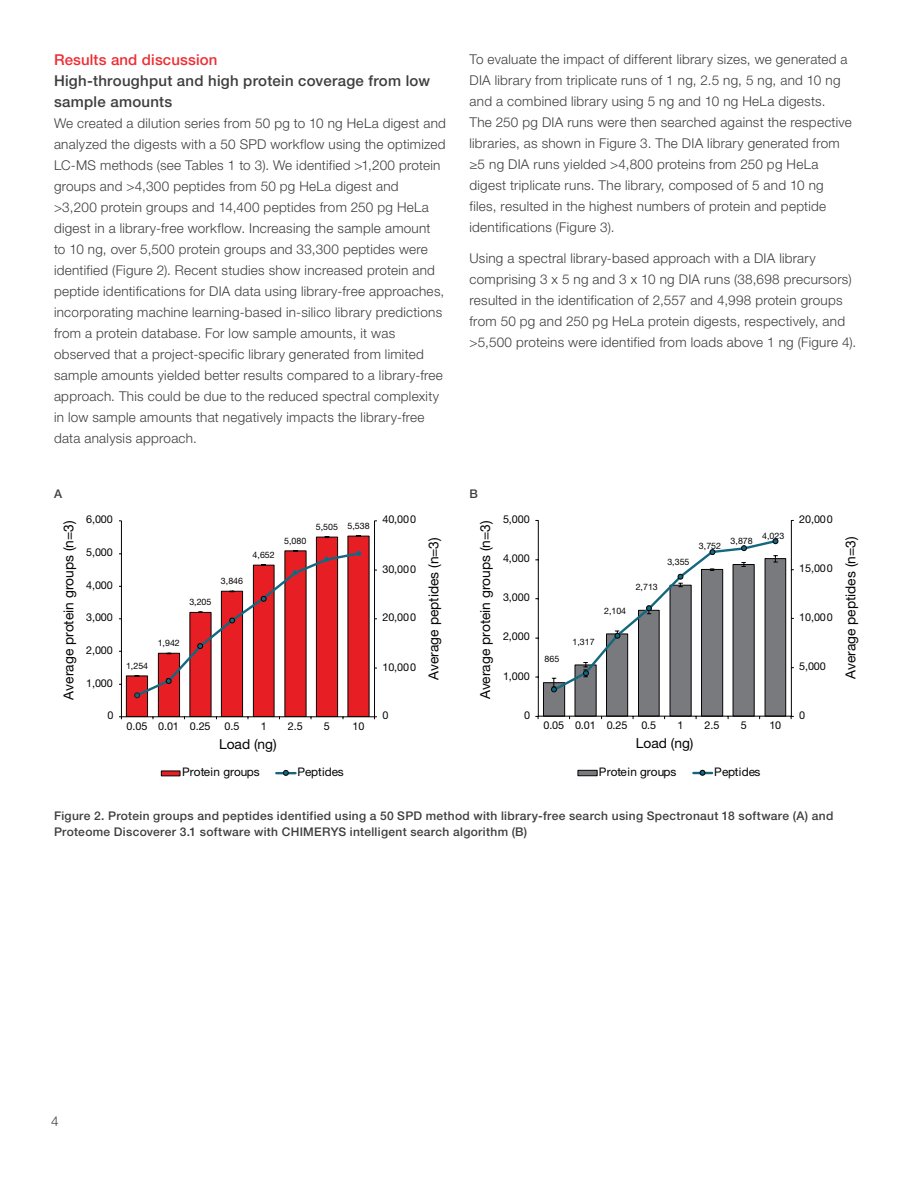
<style>
.page{position:relative;width:918px;height:1188px;background:#fff}
.page>*{position:absolute;margin:0;border:0;box-sizing:border-box;transform-origin:0 0}
.t1{font:500 15px/21px "Helvetica Neue LTW1 G";letter-spacing:.02em;color:#3e3e3f}
.t2{font:500 15px "Helvetica Neue LTW1 G";letter-spacing:.01em;color:#ee2d33}
.t3{font:13.8px "Helvetica Neue LTW1 G";color:#040503}
.t4{font:300 13.5px/21px "Helvetica Neue LTW1 G";letter-spacing:.02em;color:#3e3e3f}
.t5{font:500 12px/15.8px "Helvetica Neue LTW1 G";letter-spacing:.03em;color:#3e3e3f}
.t6{font:11.85px "Helvetica Neue LTW1 G";color:#040503}
.t7{font:10.8px "Helvetica Neue LTW1 G";letter-spacing:-.01em;color:#040503}
.t8{font:8.85px "Helvetica Neue LTW1 G";color:#040503}
</style>
<div class="page">
<svg style="left:126px;top:535px;width:244px;height:181px"></svg>
<hr style="left:374px;top:521px;width:1px;height:196px;background:#040503">
<hr style="left:121px;top:521px;width:1px;height:196px;background:#040503">
<hr style="left:121px;top:716px;width:254px;height:1px;background:#040503">
<svg style="left:134px;top:551px;width:227px;height:148px"></svg>
<svg style="left:161px;top:771px;width:19px;height:5px"></svg>
<svg style="left:276px;top:770px;width:19px;height:6px"></svg>
<hr style="left:791px;top:520px;width:1px;height:196px;background:#040503">
<hr style="left:538px;top:520px;width:1px;height:196px;background:#040503">
<svg style="left:535px;top:538px;width:259px;height:181px"></svg>
<svg style="left:578px;top:770px;width:20px;height:6px"></svg>
<svg style="left:693px;top:770px;width:19px;height:6px"></svg>
<p class="t2" style="left:54px;top:50px;width:165px">Results and discussion</p>
<p class="t1" style="left:54px;top:70px;width:378px">High-throughput and high protein coverage from low sample amounts</p>
<p class="t4" style="left:54px;top:112px;width:394px">We created a dilution series from 50 pg to 10 ng HeLa digest and analyzed the digests with a 50 SPD workflow using the optimized LC-MS methods (see Tables 1 to 3). We identified &gt;1,200 protein groups and &gt;4,300 peptides from 50 pg HeLa digest and<br>&gt;3,200 protein groups and 14,400 peptides from 250 pg HeLa digest in a library-free workflow. Increasing the sample amount<br>to 10 ng, over 5,500 protein groups and 33,300 peptides were identified (Figure 2). Recent studies show increased protein and peptide identifications for DIA data using library-free approaches, incorporating machine learning-based in-silico library predictions from a protein database. For low sample amounts, it was observed that a project-specific library generated from limited sample amounts yielded better results compared to a library-free approach. This could be due to the reduced spectral complexity in low sample amounts that negatively impacts the library-free data analysis approach.</p>
<p class="t4" style="left:470px;top:48px;width:384px">To evaluate the impact of different library sizes, we generated a DIA library from triplicate runs of 1 ng, 2.5 ng, 5 ng, and 10 ng and a combined library using 5 ng and 10 ng HeLa digests.<br>The 250 pg DIA runs were then searched against the respective libraries, as shown in Figure 3. The DIA library generated from ≥5 ng DIA runs yielded &gt;4,800 proteins from 250 pg HeLa digest triplicate runs. The library, composed of 5 and 10 ng files, resulted in the highest numbers of protein and peptide identifications (Figure 3).</p>
<p class="t4" style="left:470px;top:248px;width:388px">Using a spectral library-based approach with a DIA library comprising 3 x 5 ng and 3 x 10 ng DIA runs (38,698 precursors) resulted in the identification of 2,557 and 4,998 protein groups from 50 pg and 250 pg HeLa protein digests, respectively, and &gt;5,500 proteins were identified from loads above 1 ng (Figure 4).</p>
<p class="t5" style="left:54px;top:485px;width:10px">A</p>
<p class="t5" style="left:470px;top:485px;width:10px">B</p>
<p class="t3" style="left:60px;top:700px;width:181px;rotate:-90deg">Average protein groups (n=3)</p>
<p class="t7" style="left:51px;top:537px;width:28px">5,000</p>
<p class="t7" style="left:51px;top:602px;width:28px">3,000</p>
<p class="t7" style="left:86px;top:513px;width:28px">6,000</p>
<p class="t7" style="left:86px;top:546px;width:28px">5,000</p>
<p class="t7" style="left:86px;top:578px;width:28px">4,000</p>
<p class="t7" style="left:86px;top:611px;width:28px">3,000</p>
<p class="t7" style="left:86px;top:644px;width:28px">2,000</p>
<p class="t8" style="left:91px;top:651px;width:24px">1,254</p>
<p class="t7" style="left:86px;top:676px;width:28px">1,000</p>
<p class="t8" style="left:189px;top:596px;width:24px">3,205</p>
<p class="t8" style="left:221px;top:576px;width:24px">3,846</p>
<p class="t8" style="left:253px;top:549px;width:24px">4,652</p>
<p class="t8" style="left:284px;top:535px;width:24px">5,080</p>
<p class="t8" style="left:316px;top:521px;width:55px">5,505 5,538</p>
<p class="t8" style="left:126px;top:660px;width:24px">1,254</p>
<p class="t8" style="left:158px;top:638px;width:24px">1,942</p>
<p class="t7" style="left:382px;top:513px;width:35px">40,000</p>
<p class="t7" style="left:382px;top:562px;width:35px">30,000</p>
<p class="t7" style="left:382px;top:611px;width:35px">20,000</p>
<p class="t7" style="left:382px;top:660px;width:35px">10,000</p>
<p class="t3" style="left:425px;top:680px;width:144px;rotate:-90deg">Average peptides (n=3)</p>
<p class="t3" style="left:477px;top:699px;width:181px;rotate:-90deg">Average protein groups (n=3)</p>
<p class="t7" style="left:503px;top:513px;width:28px">5,000</p>
<p class="t7" style="left:503px;top:552px;width:28px">4,000</p>
<p class="t7" style="left:503px;top:591px;width:28px">3,000</p>
<p class="t7" style="left:503px;top:630px;width:28px">2,000</p>
<p class="t7" style="left:503px;top:669px;width:28px">1,000</p>
<p class="t8" style="left:544px;top:654px;width:16px">865</p>
<p class="t8" style="left:572px;top:636px;width:24px">1,317</p>
<p class="t8" style="left:604px;top:605px;width:24px">2,104</p>
<p class="t8" style="left:636px;top:582px;width:24px">2,713</p>
<p class="t8" style="left:667px;top:556px;width:24px">3,355</p>
<p class="t8" style="left:699px;top:541px;width:24px">3,752</p>
<p class="t8" style="left:731px;top:536px;width:24px">3,878</p>
<p class="t8" style="left:762px;top:530px;width:24px">4,023</p>
<p class="t7" style="left:799px;top:513px;width:35px">20,000</p>
<p class="t3" style="left:842px;top:679px;width:144px;rotate:-90deg">Average peptides (n=3)</p>
<p class="t7" style="left:799px;top:561px;width:35px">15,000</p>
<p class="t7" style="left:835px;top:570px;width:35px">15,000</p>
<p class="t7" style="left:799px;top:611px;width:35px">10,000</p>
<p class="t7" style="left:835px;top:620px;width:35px">10,000</p>
<p class="t7" style="left:799px;top:659px;width:28px">5,000</p>
<p class="t7" style="left:835px;top:668px;width:28px">5,000</p>
<p class="t7" style="left:107px;top:709px;width:8px">0</p>
<p class="t7" style="left:127px;top:720px;width:86px">0.05 0.01 0.25</p>
<p class="t7" style="left:225px;top:720px;width:16px">0.5</p>
<p class="t7" style="left:261px;top:720px;width:8px">1</p>
<p class="t7" style="left:288px;top:720px;width:16px">2.5</p>
<p class="t7" style="left:324px;top:720px;width:8px">5</p>
<p class="t7" style="left:353px;top:720px;width:13px">10</p>
<p class="t7" style="left:382px;top:709px;width:8px">0</p>
<p class="t7" style="left:524px;top:708px;width:8px">0</p>
<p class="t7" style="left:559px;top:717px;width:8px">0</p>
<p class="t7" style="left:543px;top:719px;width:86px">0.05 0.01 0.25</p>
<p class="t7" style="left:641px;top:719px;width:16px">0.5</p>
<p class="t7" style="left:678px;top:719px;width:8px">1</p>
<p class="t7" style="left:705px;top:719px;width:16px">2.5</p>
<p class="t7" style="left:741px;top:719px;width:8px">5</p>
<p class="t7" style="left:769px;top:719px;width:13px">10</p>
<p class="t7" style="left:799px;top:708px;width:8px">0</p>
<p class="t3" style="left:219px;top:735px;width:59px">Load (ng)</p>
<p class="t6" style="left:182px;top:765px;width:79px">Protein groups</p>
<p class="t6" style="left:297px;top:765px;width:48px">Peptides</p>
<p class="t3" style="left:636px;top:735px;width:59px">Load (ng)</p>
<p class="t6" style="left:599px;top:764px;width:79px">Protein groups</p>
<p class="t6" style="left:714px;top:764px;width:48px">Peptides</p>
<p class="t5" style="left:54px;top:808px;width:781px">Figure 2. Protein groups and peptides identified using a 50 SPD method with library-free search using Spectronaut 18 software (A) and<br>Proteome Discoverer 3.1 software with CHIMERYS intelligent search algorithm (B)</p>
<p class="t4" style="left:51px;top:1110px;width:9px">4</p>
</div>
